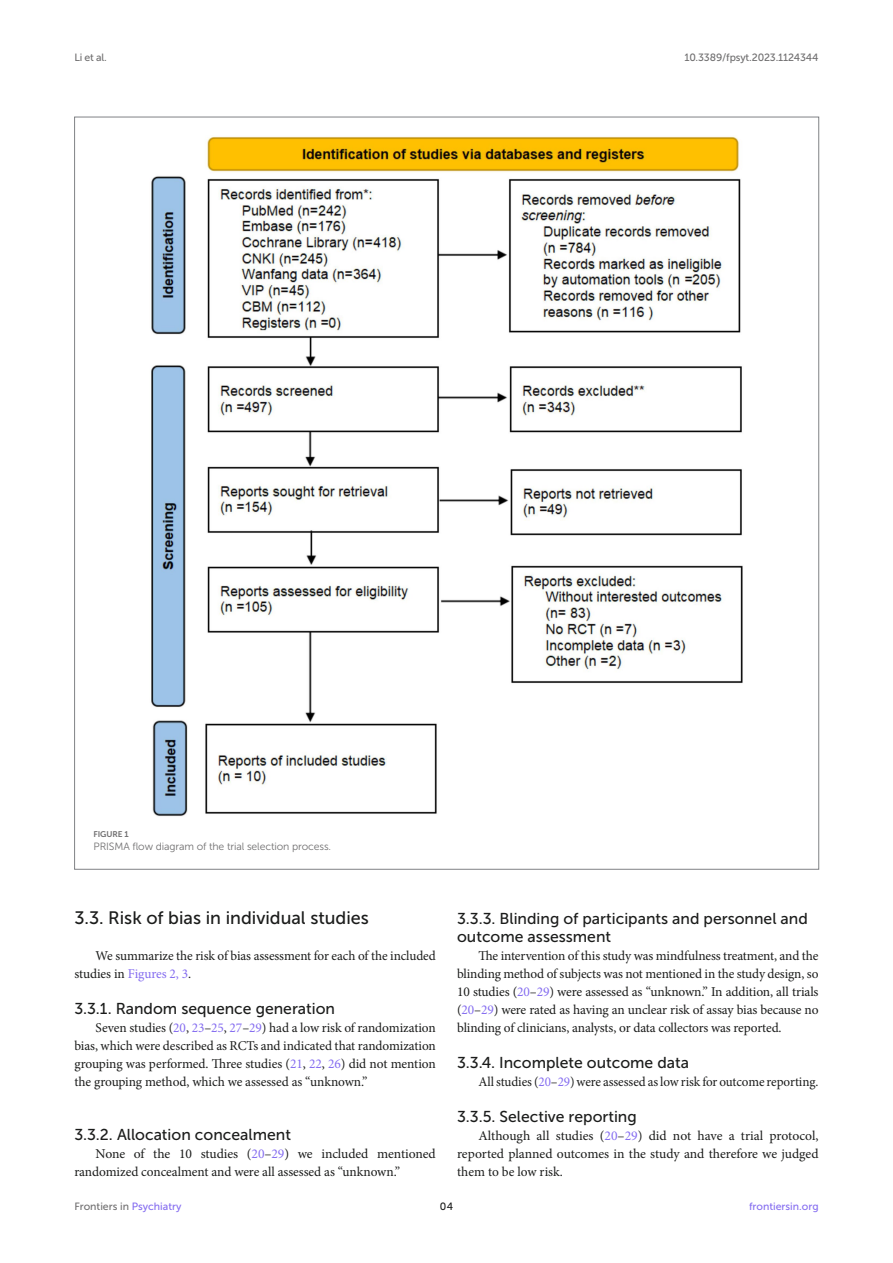
<style>
.page{position:relative;width:893px;height:1263px;background:#fff}
.page>*{position:absolute;margin:0;border:0;box-sizing:border-box;transform-origin:0 0}
.HEAD_2{font:18px "Museo Sans 500";color:#1b1c1b}
.HEAD_3{font:15.75px/18px "Museo Sans 500";color:#1b1c1b}
.TEXT_FLUSH{font:13.5px/18px "Minion Pro";letter-spacing:-.005em;color:#1b1c1b;text-align:justify}
.t1{font:10.5px "Museo Sans 500";letter-spacing:-.015em;color:#706f70}
.FIG_LEG{font:10.5px "Museo Sans 300";letter-spacing:-.01em;color:#706f70}
.t2{font:10.5px "Museo Sans 500";color:#856df0}
.t3{font:10.5px "Museo Sans 500";color:#1b1c1b}
.FIG_HD{font:8.25px "Museo Sans 700";letter-spacing:-.01em;color:#706f70}
.s1{color:#856df0}
</style>
<div class="page">
<img style="left:151px;top:136px;width:592px;height:681px">
<p class="t1" style="left:74px;top:51px;width:34px">Li et al.</p>
<p class="t1" style="left:684px;top:51px;width:136px">10.3389/fpsyt.2023.1124344</p>
<p class="FIG_HD" style="left:94px;top:829px;width:37px">FIGURE 1</p>
<p class="FIG_LEG" style="left:94px;top:841px;width:239px">PRISMA flow diagram of the trial selection process.</p>
<p class="HEAD_2" style="left:74px;top:908px;width:296px">3.3. Risk of bias in individual studies</p>
<p class="TEXT_FLUSH" style="left:74px;top:947px;width:363px;text-indent:21px">We summarize the risk of bias assessment for each of the included studies in <span class="s1">Figures 2, 3</span>.</p>
<p class="HEAD_3" style="left:74px;top:1000px;width:262px">3.3.1. Random sequence generation</p>
<p class="TEXT_FLUSH" style="left:74px;top:1019px;width:363px;text-indent:21px">Seven studies (<span class="s1">20</span>, <span class="s1">23</span>–<span class="s1">25</span>, <span class="s1">27</span>–<span class="s1">29</span>) had a low risk of randomization bias, which were described as RCTs and indicated that randomization grouping was performed. Three studies (<span class="s1">21</span>, <span class="s1">22</span>, <span class="s1">26</span>) did not mention the grouping method, which we assessed as “unknown.”</p>
<p class="HEAD_3" style="left:74px;top:1126px;width:218px">3.3.2. Allocation concealment</p>
<p class="TEXT_FLUSH" style="left:74px;top:1145px;width:363px;text-indent:21px">None of the 10 studies (<span class="s1">20</span>–<span class="s1">29</span>) we included mentioned randomized concealment and were all assessed as “unknown.”</p>
<p class="HEAD_3" style="left:457px;top:910px;width:352px">3.3.3. Blinding of participants and personnel and outcome assessment</p>
<p class="TEXT_FLUSH" style="left:457px;top:947px;width:363px;text-indent:21px">The intervention of this study was mindfulness treatment, and the blinding method of subjects was not mentioned in the study design, so 10 studies (<span class="s1">20</span>–<span class="s1">29</span>) were assessed as “unknown.” In addition, all trials (<span class="s1">20</span>–<span class="s1">29</span>) were rated as having an unclear risk of assay bias because no blinding of clinicians, analysts, or data collectors was reported.</p>
<p class="HEAD_3" style="left:457px;top:1054px;width:233px">3.3.4. Incomplete outcome data</p>
<p class="TEXT_FLUSH" style="left:478px;top:1073px;width:342px">All studies (<span class="s1">20</span>–<span class="s1">29</span>) were assessed as low risk for outcome reporting.</p>
<p class="HEAD_3" style="left:457px;top:1108px;width:181px">3.3.5. Selective reporting</p>
<p class="TEXT_FLUSH" style="left:457px;top:1127px;width:363px;text-indent:21px">Although all studies (<span class="s1">20</span>–<span class="s1">29</span>) did not have a trial protocol, reported planned outcomes in the study and therefore we judged them to be low risk.</p>
<p class="t1" style="left:74px;top:1200px;width:109px">Frontiers in <span class="s1">Psychiatry</span></p>
<p class="t3" style="left:440px;top:1200px;width:15px">04</p>
<p class="t2" style="left:749px;top:1200px;width:71px">frontiersin.org</p>
</div>
